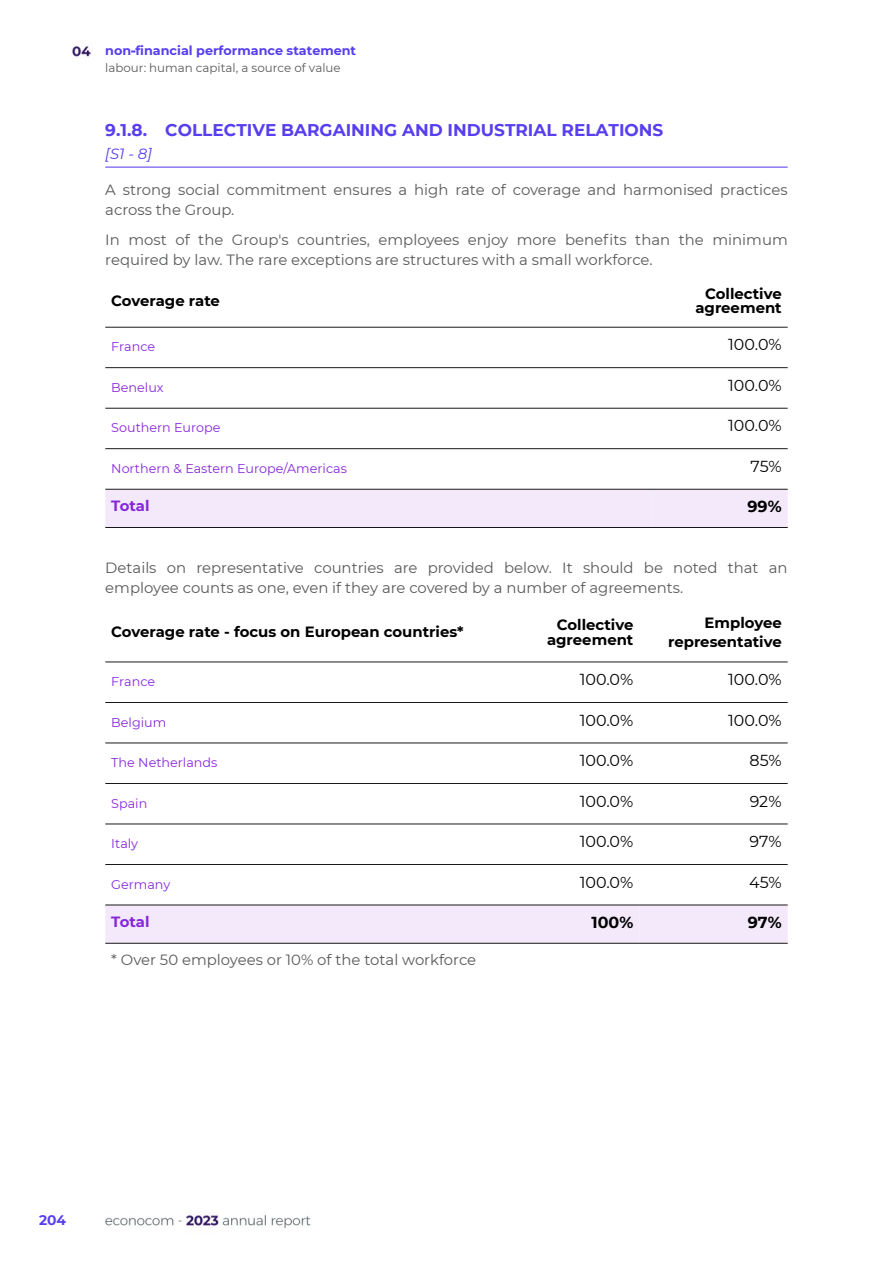
<style>
.page{position:relative;width:893px;height:1263px;background:#fff}
.page>*{position:absolute;margin:0;border:0;box-sizing:border-box;transform-origin:0 0}
.t1{font:700 16.95px "Montserrat";color:#573eef}
.t2{font:15.9px "Montserrat";color:#000}
.t3{font:700 15.9px "Montserrat";color:#000}
.t4{font:14.85px/20.2px "Montserrat";color:#58595b}
.t5{font:700 14.85px/14.7px "Montserrat";color:#000;text-align:right}
.t6{font:700 14.85px "Montserrat";color:#8727db}
.t7{font:italic 14.85px "Montserrat";color:#573eef}
.t8{font:700 13.8px "Montserrat";color:#573eef}
.t9{font:12.75px "Montserrat";color:#8727db}
.t10{font:700 12.75px "Montserrat";color:#573eef}
.t11{font:11.85px "Montserrat";color:#58595b}
.s1{font-family:"Noto Sans";font-weight:400}
</style>
<div class="page">
<img style="left:72px;top:46px;width:716px;height:1182px">
<hr style="left:105px;top:167px;width:683px;height:1px;background:#573eef">
<div style="left:105px;top:489px;width:546px;height:38px;background:#f3e9fb"></div>
<div style="left:651px;top:489px;width:137px;height:38px;background:#f3e9fb"></div>
<hr style="left:105px;top:489px;width:683px;height:1px;background:#000;border-radius:50%">
<hr style="left:105px;top:448px;width:683px;height:1px;background:#000;border-radius:50%">
<hr style="left:105px;top:408px;width:683px;height:1px;background:#000;border-radius:50%">
<hr style="left:105px;top:367px;width:683px;height:1px;background:#000;border-radius:50%">
<hr style="left:105px;top:327px;width:683px;height:1px;background:#000;border-radius:50%">
<hr style="left:105px;top:527px;width:683px;height:1px;background:#000;border-radius:50%">
<div style="left:105px;top:905px;width:386px;height:38px;background:#f3e9fb"></div>
<div style="left:491px;top:905px;width:148px;height:38px;background:#f3e9fb"></div>
<div style="left:639px;top:905px;width:149px;height:38px;background:#f3e9fb"></div>
<hr style="left:105px;top:943px;width:683px;height:1px;background:#000;border-radius:50%">
<hr style="left:105px;top:904px;width:683px;height:1px;background:#000;border-radius:50%">
<hr style="left:105px;top:864px;width:683px;height:1px;background:#000;border-radius:50%">
<hr style="left:105px;top:823px;width:683px;height:1px;background:#000;border-radius:50%">
<hr style="left:105px;top:783px;width:683px;height:1px;background:#000;border-radius:50%">
<hr style="left:105px;top:742px;width:683px;height:1px;background:#000;border-radius:50%">
<hr style="left:105px;top:702px;width:683px;height:1px;background:#000;border-radius:50%">
<hr style="left:105px;top:661px;width:683px;height:1px;background:#000;border-radius:50%">
<p class="t10" style="left:105px;top:43px;width:252px">non<span class="s1">‑</span>financial performance statement</p>
<p class="t11" style="left:105px;top:61px;width:237px">labour: human capital, a source of value</p>
<p class="t1" style="left:105px;top:120px;width:560px">9.1.8. COLLECTIVE BARGAINING AND INDUSTRIAL RELATIONS</p>
<p class="t7" style="left:105px;top:145px;width:48px">[S1 - 8]</p>
<p class="t4" style="left:105px;top:180px;width:684px">A strong social commitment ensures a high rate of coverage and harmonised practices across the Group.</p>
<p class="t4" style="left:105px;top:229px;width:684px">In most of the Group's countries, employees enjoy more benefits than the minimum required by law. The rare exceptions are structures with a small workforce.</p>
<p class="t5" style="left:111px;top:293px;width:110px">Coverage rate</p>
<p class="t5" style="left:695px;top:286px;width:88px">Collective agreement</p>
<p class="t9" style="left:111px;top:339px;width:45px">France</p>
<p class="t2" style="left:728px;top:335px;width:55px">100.0%</p>
<p class="t9" style="left:111px;top:380px;width:54px">Benelux</p>
<p class="t2" style="left:728px;top:375px;width:55px">100.0%</p>
<p class="t9" style="left:111px;top:420px;width:111px">Southern Europe</p>
<p class="t2" style="left:728px;top:416px;width:55px">100.0%</p>
<p class="t9" style="left:111px;top:461px;width:237px">Northern &amp; Eastern Europe/Americas</p>
<p class="t2" style="left:751px;top:456px;width:33px">75%</p>
<p class="t6" style="left:111px;top:497px;width:40px">Total</p>
<p class="t3" style="left:747px;top:497px;width:36px">99%</p>
<p class="t4" style="left:105px;top:557px;width:684px">Details on representative countries are provided below. It should be noted that an employee counts as one, even if they are covered by a number of agreements.</p>
<p class="t5" style="left:111px;top:625px;width:354px">Coverage rate - focus on European countries*</p>
<p class="t5" style="left:547px;top:617px;width:88px">Collective agreement</p>
<p class="t5" style="left:668px;top:614px;width:115px;line-height:18.1px">Employee representative</p>
<p class="t9" style="left:111px;top:674px;width:45px">France</p>
<p class="t2" style="left:580px;top:670px;width:55px">100.0%</p>
<p class="t2" style="left:728px;top:670px;width:55px">100.0%</p>
<p class="t9" style="left:111px;top:714px;width:57px">Belgium</p>
<p class="t2" style="left:580px;top:710px;width:55px">100.0%</p>
<p class="t2" style="left:728px;top:710px;width:55px">100.0%</p>
<p class="t9" style="left:111px;top:755px;width:108px">The Netherlands</p>
<p class="t2" style="left:580px;top:751px;width:55px">100.0%</p>
<p class="t2" style="left:749px;top:751px;width:34px">85%</p>
<p class="t9" style="left:111px;top:795px;width:38px">Spain</p>
<p class="t2" style="left:580px;top:791px;width:55px">100.0%</p>
<p class="t2" style="left:750px;top:791px;width:34px">92%</p>
<p class="t9" style="left:111px;top:836px;width:28px">Italy</p>
<p class="t2" style="left:580px;top:832px;width:55px">100.0%</p>
<p class="t2" style="left:750px;top:832px;width:34px">97%</p>
<p class="t9" style="left:111px;top:876px;width:61px">Germany</p>
<p class="t2" style="left:580px;top:872px;width:55px">100.0%</p>
<p class="t2" style="left:749px;top:872px;width:34px">45%</p>
<p class="t6" style="left:111px;top:912px;width:40px">Total</p>
<p class="t3" style="left:592px;top:912px;width:43px">100%</p>
<p class="t3" style="left:748px;top:912px;width:35px">97%</p>
<p class="t4" style="left:111px;top:950px;width:366px">* Over 50 employees or 10% of the total workforce</p>
<p class="t8" style="left:39px;top:1211px;width:29px">204</p>
</div>
